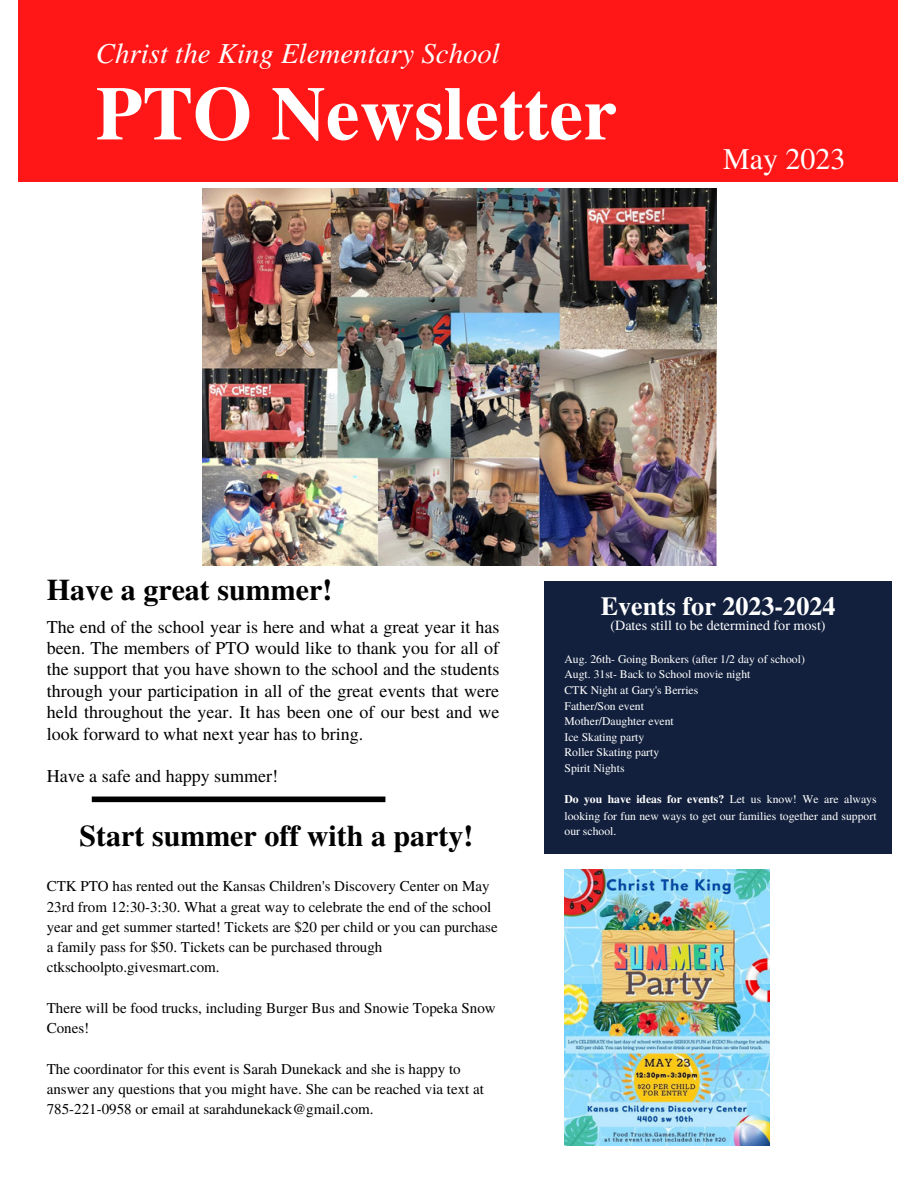
<style>
.page{position:relative;width:918px;height:1188px;background:#fff}
.page>*{position:absolute;margin:0;border:0;box-sizing:border-box;transform-origin:0 0}
.t1{font:700 75.9px "Te X Gyre Termes";color:#fff}
.t2{font:700 30px "Te X Gyre Termes";color:#000}
.t3{font:30px "Te X Gyre Termes";color:#fff}
.t4{font:italic 28.8px "Te X Gyre Termes";color:#fff}
.t5{font:700 26.1px "Te X Gyre Termes";color:#fff}
.t6{font:18px/21.3px "Te X Gyre Termes";color:#000;text-align:justify}
.t7{font:15px/20.2px "Te X Gyre Termes";color:#000}
.t8{font:14.1px "Te X Gyre Termes";color:#fff}
.t9{font:11.7px/16px "Te X Gyre Termes";color:#fff;text-align:justify}
.s1{font-weight:700}
</style>
<div class="page">
<div style="left:18px;top:0;width:880px;height:181px;background:#ff1616"></div>
<div style="left:545px;top:582px;width:347px;height:272px;background:#12203d"></div>
<div style="left:92px;top:797px;width:293px;height:5px;background:#000"></div>
<img style="left:565px;top:869px;width:204px;height:276px">
<img style="left:202px;top:188px;width:514px;height:377px">
<p class="t4" style="left:96px;top:32px;width:406px">Christ the King Elementary School</p>
<p class="t1" style="left:96px;top:55px;width:522px">PTO Newsletter</p>
<p class="t3" style="left:723px;top:137px;width:124px">May 2023</p>
<p class="t2" style="left:47px;top:567px;width:287px">Have a great summer!</p>
<p class="t6" style="left:47px;top:615px;width:454px">The end of the school year is here and what a great year it has been. The members of PTO would like to thank you for all of the support that you have shown to the school and the students through your participation in all of the great events that were held throughout the year. It has been one of our best and we look forward to what next year has to bring.</p>
<p class="t6" style="left:47px;top:765px;width:233px">Have a safe and happy summer!</p>
<p class="t2" style="left:80px;top:813px;width:395px">Start summer off with a party!</p>
<p class="t7" style="left:47px;top:875px;width:452px">CTK PTO has rented out the Kansas Children's Discovery Center on May 23rd from 12:30-3:30. What a great way to celebrate the end of the school year and get summer started! Tickets are $20 per child or you can purchase a family pass for $50. Tickets can be purchased through ctkschoolpto.givesmart.com.</p>
<p class="t7" style="left:47px;top:997px;width:450px">There will be food trucks, including Burger Bus and Snowie Topeka Snow<br>Cones!</p>
<p class="t7" style="left:47px;top:1058px;width:439px">The coordinator for this event is Sarah Dunekack and she is happy to answer any questions that you might have. She can be reached via text at</p>
<p class="t7" style="left:47px;top:1098px;width:328px">785-221-0958 or email at sarahdunekack@gmail.com.</p>
<p class="t5" style="left:601px;top:586px;width:236px">Events for 2023-2024</p>
<p class="t8" style="left:611px;top:615px;width:217px">(Dates still to be determined for most)</p>
<p class="t9" style="left:565px;top:650px;width:242px">Aug. 26th- Going Bonkers (after 1/2 day of school)</p>
<p class="t9" style="left:565px;top:666px;width:187px">Augt. 31st- Back to School movie night</p>
<p class="t9" style="left:565px;top:681px;width:135px">CTK Night at Gary's Berries</p>
<p class="t9" style="left:565px;top:697px;width:81px">Father/Son event</p>
<p class="t9" style="left:565px;top:713px;width:111px">Mother/Daughter event</p>
<p class="t9" style="left:565px;top:728px;width:81px">Ice Skating party</p>
<p class="t9" style="left:565px;top:744px;width:96px">Roller Skating party</p>
<p class="t9" style="left:565px;top:759px;width:62px">Spirit Nights</p>
<p class="t9" style="left:565px;top:790px;width:314px"><span class="s1">Do you have ideas for events?</span> Let us know! We are always looking for fun new ways to get our families together and support our school.</p>
</div>
